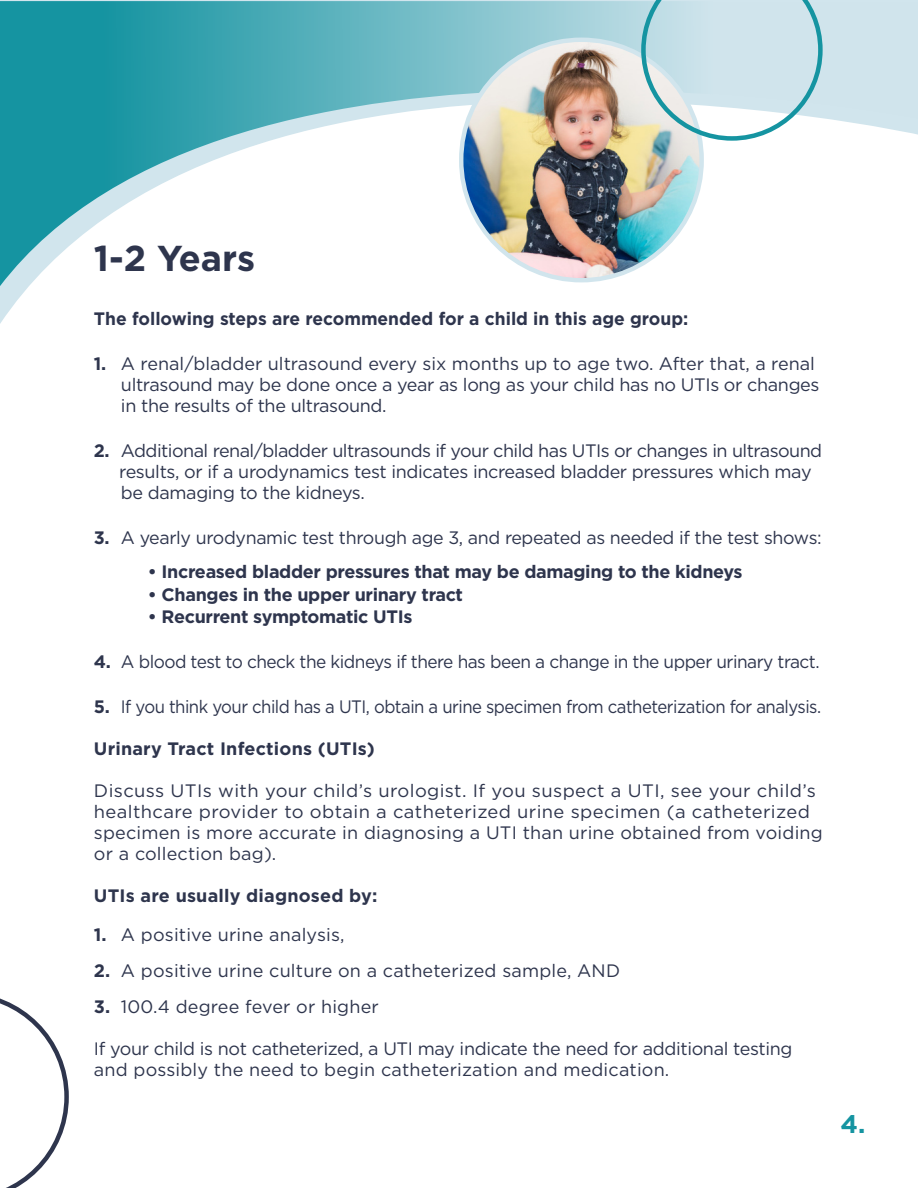
<style>
.page{position:relative;width:918px;height:1188px;background:#fff}
.page>*{position:absolute;margin:0;border:0;box-sizing:border-box;transform-origin:0 0}
.t1{font:700 36px "Gotham";color:#2e354d}
.t2{font:700 25.5px "Gotham";color:#1594a1}
.t3{font:18px/21px "Gotham";letter-spacing:-.02em;color:#2e354d}
.t4{font:18px "Gotham";letter-spacing:.01em;color:#2e354d}
.t5{font:18px "Gotham";letter-spacing:.02em;color:#2e354d}
.t6{font:700 18px "Gotham";letter-spacing:-.02em;color:#2e354d}
.t7{font:18px "Gotham";letter-spacing:-.02em;color:#2e354d;scale:.93 1}
.t8{font:18px "Gotham";letter-spacing:-.02em;color:#2e354d;scale:.96 1}
.t9{font:700 18px "Gotham";color:#2e354d}
.t10{font:700 18px "Gotham";letter-spacing:.01em;color:#2e354d}
.s1{font-weight:700}
</style>
<div class="page">
<svg style="left:0;top:0;width:918px;height:286px"></svg>
<img style="left:461px;top:40px;width:241px;height:240px;border-radius:120px">
<svg style="left:641px;top:0;width:182px;height:141px;background:#c9e1e7"></svg>
<svg style="left:0;top:998px;width:69px;height:190px"></svg>
<p class="t1" style="left:94px;top:234px;width:163px">1-2 Years</p>
<p class="t9" style="left:94px;top:306px;width:596px">The following steps are recommended for a child in this age group:</p>
<p class="t3" style="left:121px;top:352px;width:700px;text-indent:-27px"><span class="s1">1.</span> A renal/bladder ultrasound every six months up to age two. After that, a renal ultrasound may be done once a year as long as your child has no UTIs or changes in the results of the ultrasound.</p>
<p class="t3" style="left:94px;top:439px;width:730px"><span class="s1">2.</span> Additional renal/bladder ultrasounds if your child has UTIs or changes in ultrasound</p>
<p class="t3" style="left:119px;top:460px;width:694px">results, or if a urodynamics test indicates increased bladder pressures which may be damaging to the kidneys.</p>
<p class="t3" style="left:94px;top:526px;width:729px"><span class="s1">3.</span> A yearly urodynamic test through age 3, and repeated as needed if the test shows:</p>
<p class="t6" style="left:148px;top:560px;width:596px">• Increased bladder pressures that may be damaging to the kidneys</p>
<p class="t6" style="left:148px;top:582px;width:317px">• Changes in the upper urinary tract</p>
<p class="t6" style="left:148px;top:605px;width:266px">• Recurrent symptomatic UTIs</p>
<p class="t8" style="left:94px;top:650px;width:757px"><span class="s1">4.</span> A blood test to check the kidneys if there has been a change in the upper urinary tract.</p>
<p class="t7" style="left:94px;top:695px;width:783px"><span class="s1">5.</span> If you think your child has a UTI, obtain a urine specimen from catheterization for analysis.</p>
<p class="t10" style="left:94px;top:737px;width:282px">Urinary Tract Infections (UTIs)</p>
<p class="t5" style="left:94px;top:779px;width:724px">Discuss UTIs with your child’s urologist. If you suspect a UTI, see your child’s</p>
<p class="t5" style="left:94px;top:800px;width:717px">healthcare provider to obtain a catheterized urine specimen (a catheterized</p>
<p class="t4" style="left:94px;top:821px;width:730px">specimen is more accurate in diagnosing a UTI than urine obtained from voiding</p>
<p class="t4" style="left:94px;top:842px;width:184px">or a collection bag).</p>
<p class="t10" style="left:94px;top:884px;width:285px">UTIs are usually diagnosed by:</p>
<p class="t4" style="left:94px;top:923px;width:252px"><span class="s1">1.</span> A positive urine analysis,</p>
<p class="t4" style="left:94px;top:959px;width:528px"><span class="s1">2.</span> A positive urine culture on a catheterized sample, AND</p>
<p class="t4" style="left:94px;top:995px;width:286px"><span class="s1">3.</span> 100.4 degree fever or higher</p>
<p class="t3" style="left:94px;top:1038px;width:700px">If your child is not catheterized, a UTI may indicate the need for additional testing</p>
<p class="t4" style="left:94px;top:1058px;width:577px">and possibly the need to begin catheterization and medication.</p>
<p class="t2" style="left:841px;top:1107px;width:26px">4.</p>
</div>
